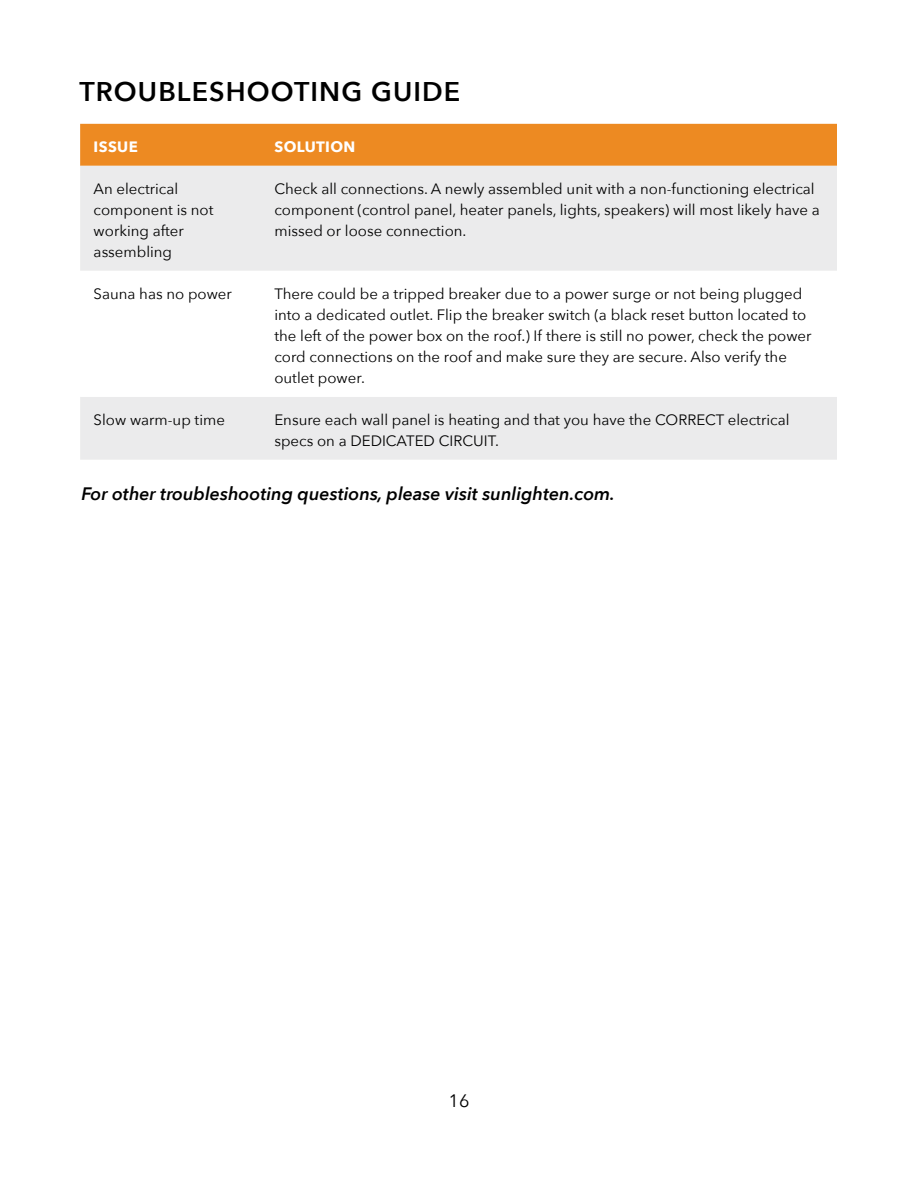
<style>
.page{position:relative;width:918px;height:1188px;background:#fff}
.page>*{position:absolute;margin:0;border:0;box-sizing:border-box;transform-origin:0 0}
.t1{font:600 27px "Avenir Next";letter-spacing:.04em;color:#000}
.t2{font:italic 600 18px "Avenir Next";color:#000}
.t3{font:18px "Avenir Next";color:#000}
.t4{font:15px/21px "Avenir Next";color:#000}
.t5{font:700 15px "Avenir Next";letter-spacing:.025em;color:#fff}
</style>
<div class="page">
<div style="left:80px;top:124px;width:757px;height:42px;background:#ed8a22"></div>
<div style="left:80px;top:166px;width:757px;height:105px;background:#ebebec"></div>
<div style="left:80px;top:397px;width:757px;height:63px;background:#ebebec"></div>
<h1 class="t1" style="left:80px;top:69px;width:382px">TROUBLESHOOTING GUIDE</h1>
<p class="t5" style="left:94px;top:134px;width:46px">ISSUE</p>
<p class="t5" style="left:274px;top:134px;width:82px">SOLUTION</p>
<p class="t4" style="left:94px;top:178px;width:121px">An electrical component is not working after assembling</p>
<p class="t4" style="left:274px;top:178px;width:547px">Check all connections. A newly assembled unit with a non-functioning electrical component (control panel, heater panels, lights, speakers) will most likely have a missed or loose connection.</p>
<p class="t4" style="left:94px;top:283px;width:140px">Sauna has no power</p>
<p class="t4" style="left:274px;top:283px;width:539px">There could be a tripped breaker due to a power surge or not being plugged into a dedicated outlet. Flip the breaker switch (a black reset button located to the left of the power box on the roof.) If there is still no power, check the power cord connections on the roof and make sure they are secure. Also verify the outlet power.</p>
<p class="t4" style="left:94px;top:409px;width:133px">Slow warm-up time</p>
<p class="t4" style="left:274px;top:409px;width:517px">Ensure each wall panel is heating and that you have the CORRECT electrical specs on a DEDICATED CIRCUIT.</p>
<p class="t2" style="left:81px;top:479px;width:535px">For other troubleshooting questions, please visit sunlighten.com.</p>
<p class="t3" style="left:449px;top:1086px;width:22px">16</p>
</div>
